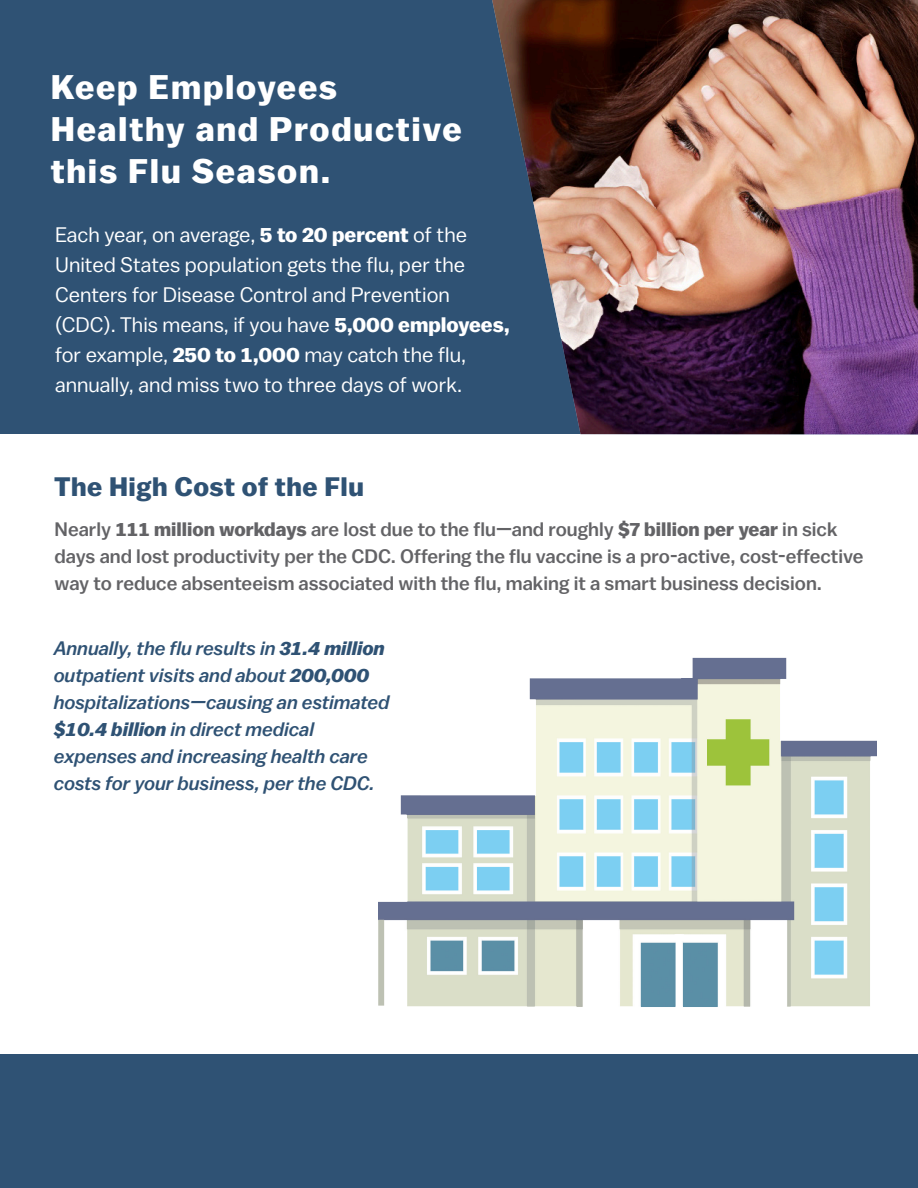
<style>
.page{position:relative;width:918px;height:1188px;background:#fff}
.page>*{position:absolute;margin:0;border:0;box-sizing:border-box;transform-origin:0 0}
.HB_Title{font:700 34.2px/42px "Balto";letter-spacing:.05em;color:#fff}
.HB_Title-2{font:700 26.7px "Balto";letter-spacing:.02em;color:#2f5274}
.Into_Paragraph{font:21px "Balto";color:#fff}
.Into_Paragraph-2{font:500 19.5px/27px "Balto";color:#636366}
.HB_Bullet_Copy{font:italic 500 19.5px/27px "Balto";color:#2f5274}
.s1{font-weight:700}
</style>
<div class="page">
<div style="left:0;top:1054px;width:918px;height:134px;background:#2f5274"></div>
<div style="left:0;top:0;width:918px;height:434px;background:#2f5274"></div>
<img style="left:492px;top:0;width:426px;height:434px">
<img style="left:379px;top:657px;width:498px;height:350px">
<div style="left:378px;top:920px;width:6px;height:86px;background:#bdc1b3"></div>
<p class="HB_Title" style="left:51px;top:66px;width:413px">Keep Employees<br>Healthy and Productive this Flu Season.</p>
<p class="Into_Paragraph" style="left:55px;top:222px;width:414px">Each year, on average, <span class="s1">5 to 20 percent</span> of the</p>
<p class="Into_Paragraph" style="left:55px;top:252px;width:412px">United States population gets the flu, per the</p>
<p class="Into_Paragraph" style="left:55px;top:282px;width:396px">Centers for Disease Control and Prevention</p>
<p class="Into_Paragraph" style="left:55px;top:312px;width:456px">(CDC). This means, if you have <span class="s1">5,000 employees,</span></p>
<p class="Into_Paragraph" style="left:55px;top:342px;width:413px">for example, <span class="s1">250 to 1,000</span> may catch the flu,</p>
<p class="Into_Paragraph" style="left:55px;top:372px;width:409px">annually, and miss two to three days of work.</p>
<p class="HB_Title-2" style="left:54px;top:471px;width:312px">The High Cost of the Flu</p>
<p class="Into_Paragraph-2" style="left:55px;top:516px;width:810px">Nearly <span class="s1">111 million workdays</span> are lost due to the flu—and roughly <span class="s1">$7 billion per year</span> in sick days and lost productivity per the CDC. Offering the flu vaccine is a pro-active, cost-effective way to reduce absenteeism associated with the flu, making it a smart business decision.</p>
<p class="HB_Bullet_Copy" style="left:54px;top:634px;width:337px">Annually, the flu results in <span class="s1">31.4 million </span>outpatient visits and about <span class="s1">200,000 </span>hospitalizations—causing an estimated <span class="s1">$10.4 billion</span> in direct medical expenses and increasing health care costs for your business, per the CDC.</p>
</div>
